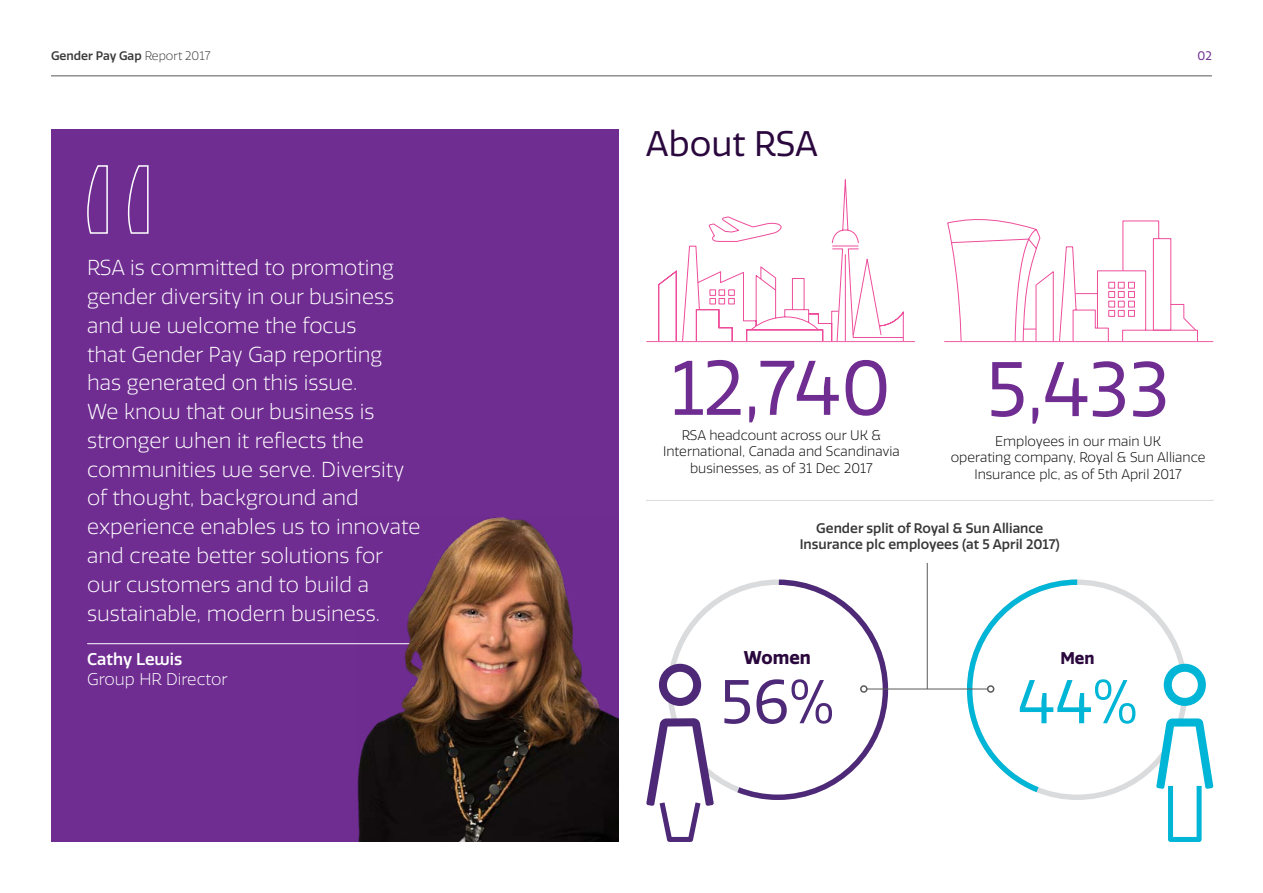
<style>
.page{position:relative;width:1263px;height:893px;background:#fff}
.page>*{position:absolute;margin:0;border:0;box-sizing:border-box;transform-origin:0 0}
.t1{font:75px "RSA Sans";color:#6f2c91}
.t2{font:60px "RSA Sans";color:#4d2977}
.t3{font:60px "RSA Sans";color:#00b5d5}
.t4{font:34.5px "RSA Sans";color:#2a073c}
.t5{font:300 21px/28.8px "RSA Sans";color:#fff}
.t6{font:700 18px "RSA Sans";color:#2a073c}
.t7{font:300 16.5px "RSA Sans";color:#fff}
.t8{font:500 16.5px "RSA Sans";color:#fff}
.t9{font:700 16.5px "RSA Sans";color:#2a073c}
.t10{font:300 13.5px/16.5px "RSA Sans";color:#000;text-align:center}
.t11{font:500 13.5px/16.5px "RSA Sans";color:#383839;text-align:center}
.t12{font:500 12px "RSA Sans";color:#383839}
.t13{font:12px "RSA Sans";color:#6f2c91}
.s1{font-weight:300}
</style>
<div class="page">
<div style="left:51px;top:129px;width:568px;height:713px;background:#6f2c91"></div>
<hr style="left:51px;top:75px;width:1161px;height:1px;background:#58595b">
<hr style="left:87px;top:643px;width:383px;height:1px;background:#fff">
<svg style="left:87px;top:165px;width:62px;height:69px"></svg>
<img style="left:358px;top:518px;width:261px;height:324px">
<svg style="left:731px;top:579px;width:160px;height:221px"></svg>
<svg style="left:659px;top:664px;width:42px;height:42px"></svg>
<svg style="left:646px;top:718px;width:68px;height:124px"></svg>
<svg style="left:947px;top:219px;width:251px;height:122px"></svg>
<hr style="left:646px;top:341px;width:269px;height:1px;background:#ef5ba1">
<hr style="left:944px;top:341px;width:269px;height:1px;background:#ef5ba1">
<svg style="left:964px;top:579px;width:118px;height:218px"></svg>
<svg style="left:1164px;top:664px;width:42px;height:42px"></svg>
<svg style="left:1156px;top:718px;width:57px;height:124px"></svg>
<hr style="left:646px;top:500px;width:568px;height:1px;background:#dadbdc">
<hr style="left:927px;top:563px;width:1px;height:126px;background:#58595b">
<hr style="left:867px;top:689px;width:121px;height:1px;background:#58595b">
<div style="left:860px;top:685px;width:7px;height:8px;border:2px solid #58595b;border-radius:50%"></div>
<div style="left:987px;top:685px;width:7px;height:8px;border:2px solid #58595b;border-radius:50%"></div>
<svg style="left:649px;top:179px;width:255px;height:164px"></svg>
<p class="t12" style="left:51px;top:49px;width:161px">Gender Pay Gap <span class="s1">Report 2017</span></p>
<p class="t13" style="left:1197px;top:49px;width:16px">02</p>
<p class="t5" style="left:87px;top:253px;width:335px">RSA is committed to promoting gender diversity in our business and we welcome the focus<br>that Gender Pay Gap reporting has generated on this issue.<br>We know that our business is stronger when it reflects the communities we serve. Diversity of thought, background and experience enables us to innovate and create better solutions for our customers and to build a sustainable, modern business.</p>
<p class="t8" style="left:87px;top:649px;width:97px">Cathy Lewis</p>
<p class="t7" style="left:87px;top:669px;width:142px">Group HR Director</p>
<h3 class="t4" style="left:646px;top:123px;width:174px">About RSA</h3>
<h1 class="t1" style="left:672px;top:343px;width:220px">12,740</h1>
<p class="t10" style="left:663px;top:427px;width:238px">RSA headcount across our UK &amp;<br>International, Canada and Scandinavia businesses, as of 31 Dec 2017</p>
<h1 class="t1" style="left:986px;top:345px;width:185px">5,433</h1>
<p class="t10" style="left:951px;top:433px;width:256px">Employees in our main UK<br>operating company, Royal &amp; Sun Alliance<br>Insurance plc, as of 5th April 2017</p>
<p class="t11" style="left:800px;top:520px;width:262px">Gender split of Royal &amp; Sun Alliance<br>Insurance plc employees (at 5 April 2017)</p>
<p class="t6" style="left:744px;top:646px;width:68px">Women</p>
<h2 class="t2" style="left:720px;top:666px;width:115px">56%</h2>
<p class="t9" style="left:1060px;top:648px;width:36px">Men</p>
<h2 class="t3" style="left:1018px;top:666px;width:121px">44%</h2>
</div>
